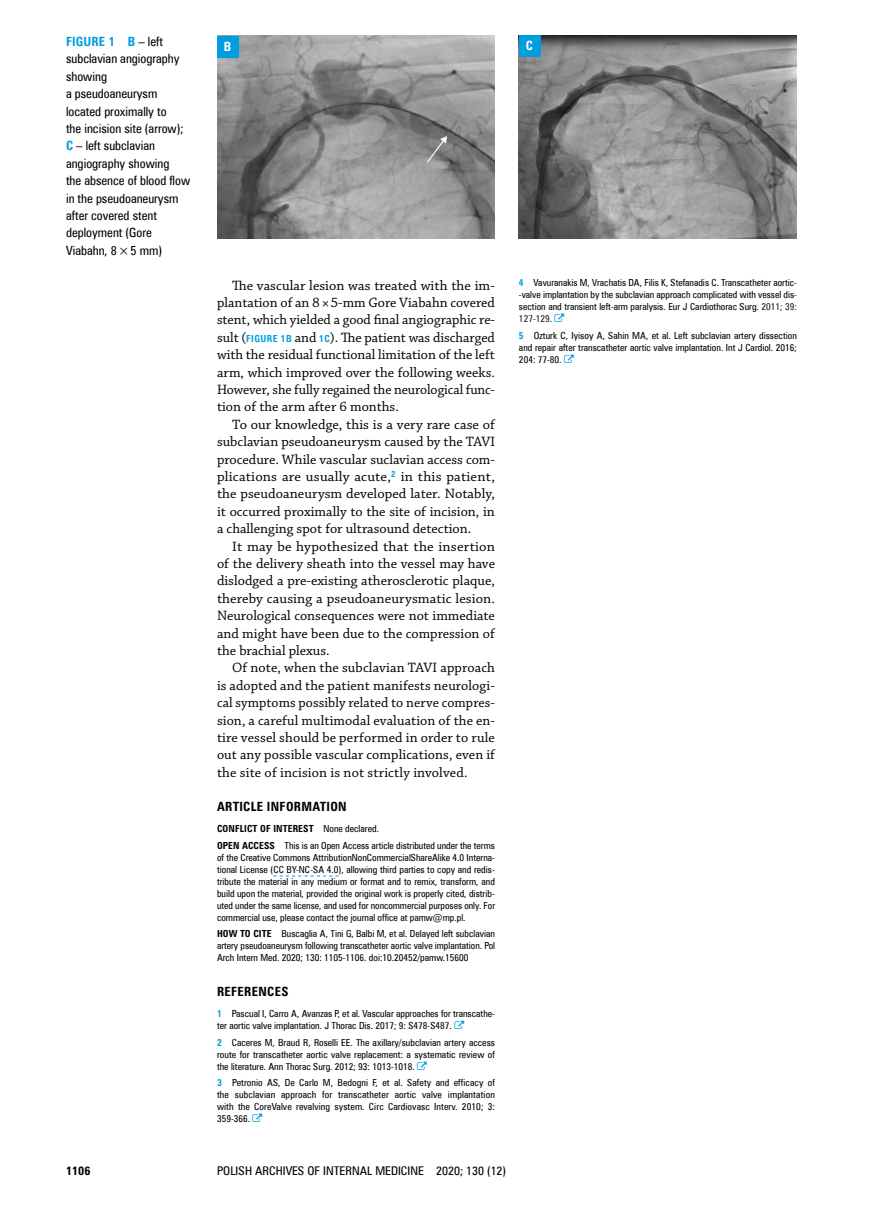
<style>
.page{position:relative;width:872px;height:1212px;background:#fff}
.page>*{position:absolute;margin:0;border:0;box-sizing:border-box;transform-origin:0 0}
.t1{font:14.25px/17.4px "Chaparral Pro MP";color:#000;text-align:justify}
.t2{font:12.75px/17.4px "Zurich Cn EU Normal";color:#000}
.t3{font:12.75px "Zurich Cn EU Bold";letter-spacing:.025em;color:#000}
.t4{font:12.75px "Zurich Cn EU Bold";color:#009ee0}
.t5{font:12.75px "Zurich Cn EU Bold";color:#fff}
.t6{font:12px "Zurich Cn EU Normal";color:#000;scale:1.04 1}
.t7{font:12px "Zurich Cn EU Bold";color:#000;scale:1.04 1}
.t8{font:9.75px/12px "Zurich Cn EU Normal";color:#000;text-align:justify}
.t9{font:9.75px "Zurich Cn EU Bold";color:#000}
.s1{font-family:"Zurich Cn EU Normal";color:#000}
.s2{font-family:"Zurich Cn EU Bold";color:#009ee0}
.s3{font-family:"Zurich Cn EU Bold";font-size:9.75px;color:#009ee0}
.s4{font-family:"Zurich Cn EU Bold"}
.s5{color:#212121}
</style>
<div class="page">
<svg style="left:273px;top:875px;width:65px;height:1px"></svg>
<img style="left:519px;top:35px;width:278px;height:203px">
<div style="left:519px;top:35px;width:21px;height:21px;background:#009ee0"></div>
<img style="left:217px;top:35px;width:278px;height:203px">
<div style="left:217px;top:36px;width:21px;height:21px;background:#009ee0"></div>
<svg style="left:425px;top:136px;width:22px;height:28px"></svg>
<h2 class="t4" style="left:66px;top:33px;width:98px">FIGURE 1 B <span class="s1">– left</span></h2>
<p class="t2" style="left:66px;top:50px;width:126px">subclavian angiography showing<br>a pseudoaneurysm located proximally to<br>the incision site (arrow);<br><span class="s2">C</span> – left subclavian angiography showing<br>the absence of blood flow in the pseudoaneurysm after covered stent deployment (Gore<br>Viabahn, 8×5 mm)</p>
<h2 class="t5" style="left:224px;top:39px;width:9px">B</h2>
<h2 class="t5" style="left:526px;top:38px;width:9px">C</h2>
<p class="t1" style="left:217px;top:277px;width:279px;text-indent:15px">The vascular lesion was treated with the im‑ plantation of an 8×5‑mm Gore Viabahn covered stent, which yielded a good final angiographic re‑ sult (<span class="s3">FIG URE 1B</span> and <span class="s3">1C</span>). The patient was discharged with the residual functional limitation of the left arm, which improved over the following weeks.<br>However, she fully regained the neurological func‑ tion of the arm after 6 months.</p>
<p class="t1" style="left:217px;top:416px;width:279px;text-indent:15px">To our knowledge, this is a very rare case of subclavian pseudoaneurysm caused by the TAVI procedure. While vascular suclavian access com‑ plications are usually acute,<sup>2</sup> in this patient, the pseudoaneurysm developed later. Notably, it occurred proximally to the site of incision, in a challenging spot for ultrasound detection.</p>
<p class="t1" style="left:217px;top:538px;width:279px;text-indent:15px">It may be hypothesized that the insertion of the delivery sheath into the vessel may have dislodged a pre‑existing atherosclerotic plaque, thereby causing a pseudoaneurysmatic lesion.<br>Neurological consequences were not immediate and might have been due to the compression of the brachial plexus.</p>
<p class="t1" style="left:217px;top:660px;width:279px;text-indent:15px">Of note, when the subclavian TAVI approach is adopted and the patient manifests neurologi‑ cal symptoms possibly related to nerve compres‑ sion, a careful multimodal evaluation of the en‑ tire vessel should be performed in order to rule out any possible vascular complications, even if the site of incision is not strictly involved.</p>
<h2 class="t3" style="left:217px;top:799px;width:30px">ARTICLE</h2>
<h2 class="t3" style="left:267px;top:799px;width:80px">INFORMATION</h2>
<p class="t9" style="left:217px;top:823px;width:18px">CONFLIC</p>
<p class="t8" style="left:253px;top:823px;width:128px"><span class="s4">T OF INTEREST</span> None declared.</p>
<p class="t9" style="left:217px;top:839px;width:32px">OPEN ACCE</p>
<p class="t8" style="left:217px;top:839px;width:280px;text-indent:47px"><span class="s4">SS</span> This is an Open Access article distributed under the terms of the Creative Commons AttributionNonCommercialShareAlike 4.0 Interna&shy;tional License (CC BY-‑NC-‑SA 4.0), allowing third parties to copy and redis&shy;tribute the material in any medium or format and to remix, transform, and build upon the material, provided the original work is properly cited, distrib&shy;uted under the same license, and used for noncommercial purposes only. For commercial use, please contact the journal office at pamw@mp.pl.</p>
<p class="t8" style="left:217px;top:928px;width:280px"><span class="s4">HOW TO CITE</span> Buscaglia A, Tini G, Balbi M, et al. Delayed left subclavian artery pseudoaneurysm following transcatheter aortic valve implantation. Pol Arch Intern Med. 2020; 130: 1105-1106. doi:10.20452/pamw.15600</p>
<h2 class="t3" style="left:217px;top:984px;width:8px">REFE</h2>
<h2 class="t3" style="left:244px;top:984px;width:16px">RENCE</h2>
<h2 class="t3" style="left:281px;top:984px;width:9px">S</h2>
<p class="t8" style="left:217px;top:1008px;width:279px"><span class="s2">1</span> Pascual I, Carro A, Avanzas P, et al. Vascular approaches for transcathe&shy;ter aortic valve implantation. J Thorac Dis. 2017; 9: S478-‑S487.</p>
<p class="t8" style="left:217px;top:1036px;width:279px"><span class="s2">2</span> Caceres M, Braud R, Roselli EE. The axillary/subclavian artery access route for transcatheter aortic valve replacement: a systematic review of the literature. Ann Thorac Surg. 2012; 93: 1013-1018.</p>
<p class="t8" style="left:217px;top:1077px;width:280px"><span class="s2">3</span> Petronio AS, De Carlo M, Bedogni F, et al. Safety and efficacy of the subclavian approach for transcatheter aortic valve implantation with the CoreValve revalving system. Circ Cardiovasc Interv. 2010; 3:<br>359-366.</p>
<p class="t8" style="left:519px;top:277px;width:279px"><span class="s2">4</span> Vavuranakis M, Vrachatis DA, Filis K, Stefanadis C. Transcatheter aortic&shy;valve implantation by the subclavian approach complicated with vessel dis&shy;section and transient left-‑arm paralysis. Eur J Cardiothorac Surg. <span class="s5">2011; 39:<br>127-129.</span></p>
<p class="t8" style="left:519px;top:329px;width:280px"><span class="s2">5</span> Ozturk C, Iyisoy A, Sahin MA, et al. Left subclavian artery dissection and repair after transcatheter aortic valve implantation. Int J Cardiol. 2016; 204: 77-80.</p>
<p class="t7" style="left:66px;top:1163px;width:25px">1106</p>
<p class="t6" style="left:217px;top:1163px;width:279px">POLISH ARCHIVES OF INTERNAL MEDICINE 2020; 130 (12)</p>
</div>
